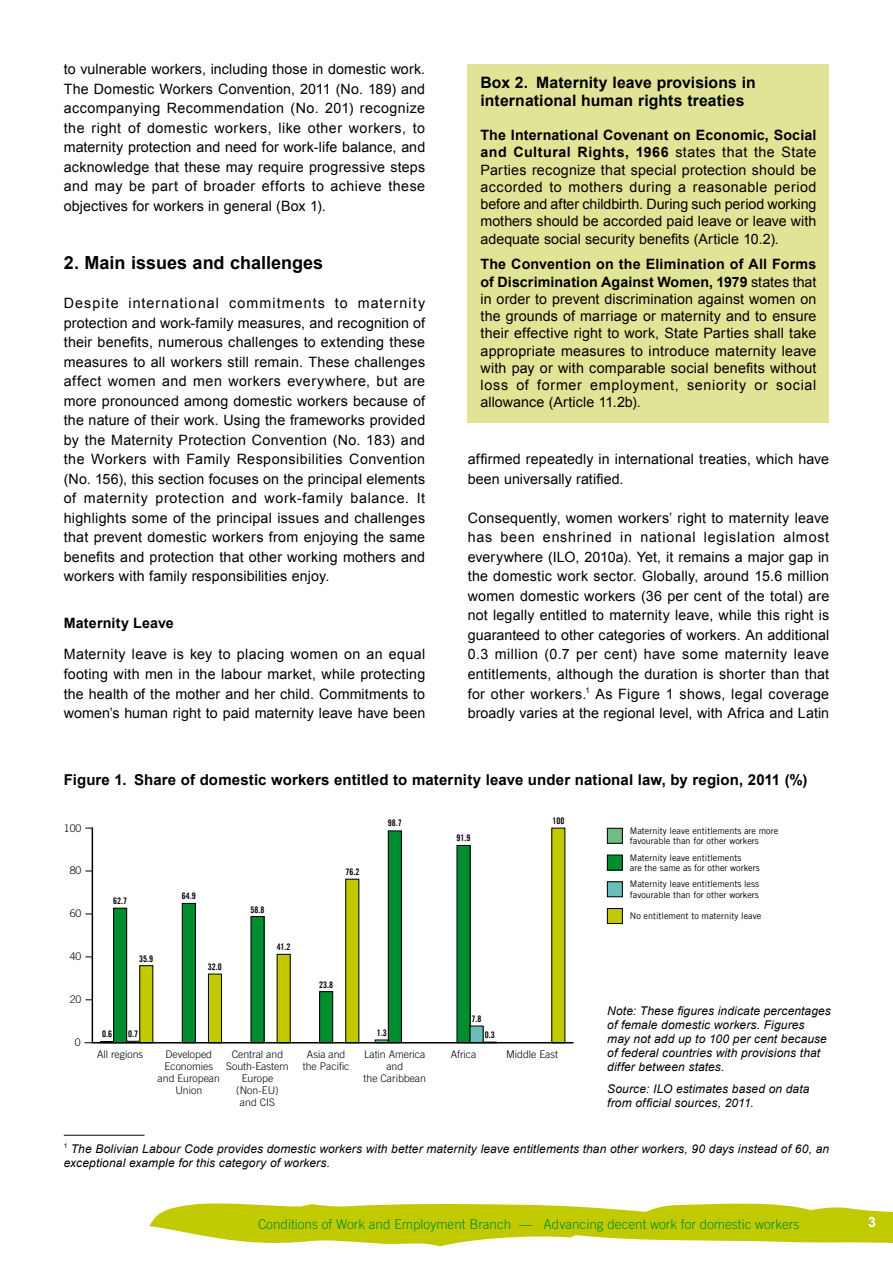
<style>
.page{position:relative;width:893px;height:1263px;background:#fff}
.page>*{position:absolute;margin:0;border:0;box-sizing:border-box;transform-origin:0 0}
.inter_1_dwpb{font:700 18px "Arial";color:#000}
.boxfigtitre_dwpb{font:700 15.75px/18px "Arial";letter-spacing:.005em;color:#000}
.boxfigtitre_dwpb-2{font:700 15px "Arial";letter-spacing:.01em;color:#000}
.txt_dwpb{font:14.25px/19.5px "Arial";letter-spacing:.01em;color:#000;text-align:justify}
.box_dwbp{font:14.25px/17.2px "Arial";letter-spacing:.005em;color:#000;text-align:justify}
.inter_2_dwpb{font:700 14.25px "Arial";letter-spacing:.01em;color:#000}
.t1{font:700 14.25px "Arial";color:#fff}
.t2{font:300 13.5px "Trade Gothic LT Com";color:#008d30}
.boxfigsource_dwpb{font:italic 12px/13.8px "Arial";letter-spacing:.01em;color:#000}
.notes_1st_dwpb{font:italic 12px/14px "Arial";letter-spacing:.01em;color:#000}
.t3{font:300 10.5px/12px "Trade Gothic LT Com";color:#000204;text-align:center}
.t4{font:9px/10.5px "Trade Gothic LT Com";color:#000204}
.t5{font:9px "Trade Gothic LT Com Bd Cn 20";color:#000204}
.s1{font-weight:700}
</style>
<div class="page">
<svg style="left:149px;top:1203px;width:744px;height:44px"></svg>
<div style="left:468px;top:64px;width:361px;height:358px;background:#e1e497"></div>
<hr style="left:64px;top:1135px;width:81px;height:1px;background:#000">
<div style="left:607px;top:828px;width:15px;height:15px;background:#72bb81"></div>
<div style="left:607px;top:828px;width:16px;height:15px;border:1px solid #000"></div>
<div style="left:607px;top:855px;width:15px;height:15px;background:#008d30"></div>
<div style="left:607px;top:855px;width:16px;height:15px;border:1px solid #000"></div>
<div style="left:607px;top:882px;width:15px;height:15px;background:#6abeb9"></div>
<div style="left:607px;top:881px;width:16px;height:16px;border:1px solid #000"></div>
<div style="left:607px;top:908px;width:15px;height:15px;background:#c1ca00"></div>
<div style="left:607px;top:908px;width:16px;height:16px;border:1px solid #000"></div>
<svg style="left:91px;top:827px;width:483px;height:217px"></svg>
<p class="txt_dwpb" style="left:64px;top:60px;width:363px">to vulnerable workers, including those in domestic work.<br>The Domestic Workers Convention, 2011 (No. 189) and accompanying Recommendation (No. 201) recognize the right of domestic workers, like other workers, to maternity protection and need for work-life balance, and acknowledge that these may require progressive steps and may be part of broader efforts to achieve these objectives for workers in general (Box 1).</p>
<p class="inter_1_dwpb" style="left:64px;top:251px;width:261px">2. Main issues and challenges</p>
<p class="txt_dwpb" style="left:64px;top:294px;width:363px">Despite international commitments to maternity protection and work-family measures, and recognition of their benefits, numerous challenges to extending these measures to all workers still remain. These challenges affect women and men workers everywhere, but are more pronounced among domestic workers because of the nature of their work. Using the frameworks provided by the Maternity Protection Convention (No. 183) and the Workers with Family Responsibilities Convention (No. 156), this section focuses on the principal elements of maternity protection and work-family balance. It highlights some of the principal issues and challenges that prevent domestic workers from enjoying the same benefits and protection that other working mothers and workers with family responsibilities enjoy.</p>
<p class="inter_2_dwpb" style="left:64px;top:614px;width:112px">Maternity Leave</p>
<p class="txt_dwpb" style="left:64px;top:645px;width:363px">Maternity leave is key to placing women on an equal footing with men in the labour market, while protecting the health of the mother and her child. Commitments to women’s human right to paid maternity leave have been</p>
<p class="boxfigtitre_dwpb" style="left:480px;top:74px;width:277px">Box 2. Maternity leave provisions in international human rights treaties</p>
<p class="box_dwbp" style="left:480px;top:127px;width:337px"><span class="s1">The International Covenant on Economic, Social and Cultural Rights, 1966</span> states that the State Parties recognize that special protection should be accorded to mothers during a reasonable period before and after childbirth. During such period working mothers should be accorded paid leave or leave with adequate social security benefits (Article 10.2).</p>
<p class="box_dwbp" style="left:480px;top:256px;width:337px"><span class="s1">The Convention on the Elimination of All Forms of Discrimination Against Women, 1979</span> states that in order to prevent discrimination against women on the grounds of marriage or maternity and to ensure their effective right to work, State Parties shall take appropriate measures to introduce maternity leave with pay or with comparable social benefits without loss of former employment, seniority or social allowance (Article 11.2b).</p>
<p class="txt_dwpb" style="left:468px;top:450px;width:363px">affirmed repeatedly in international treaties, which have been universally ratified.</p>
<p class="txt_dwpb" style="left:468px;top:508px;width:363px">Consequently, women workers’ right to maternity leave has been enshrined in national legislation almost everywhere (ILO, 2010a). Yet, it remains a major gap in the domestic work sector. Globally, around 15.6 million women domestic workers (36 per cent of the total) are not legally entitled to maternity leave, while this right is guaranteed to other categories of workers. An additional 0.3 million (0.7 per cent) have some maternity leave entitlements, although the duration is shorter than that for other workers.<sup>1</sup> As Figure 1 shows, legal coverage broadly varies at the regional level, with Africa and Latin</p>
<p class="boxfigtitre_dwpb-2" style="left:64px;top:770px;width:745px">Figure 1. Share of domestic workers entitled to maternity leave under national law, by region, 2011 (%)</p>
<p class="t3" style="left:64px;top:822px;width:19px">100</p>
<p class="t3" style="left:70px;top:864px;width:13px">80</p>
<p class="t3" style="left:70px;top:907px;width:13px">60</p>
<p class="t3" style="left:70px;top:950px;width:13px">40</p>
<p class="t3" style="left:70px;top:993px;width:13px">20</p>
<p class="t3" style="left:75px;top:1036px;width:7px">0</p>
<p class="t5" style="left:388px;top:818px;width:15px">98.7</p>
<p class="t5" style="left:552px;top:815px;width:13px">100</p>
<p class="t5" style="left:456px;top:833px;width:15px">91.9</p>
<p class="t5" style="left:345px;top:866px;width:15px">76.2</p>
<p class="t5" style="left:113px;top:895px;width:15px">62.7</p>
<p class="t5" style="left:182px;top:890px;width:15px">64.9</p>
<p class="t5" style="left:250px;top:904px;width:15px">58.8</p>
<p class="t5" style="left:277px;top:941px;width:15px">41.2</p>
<p class="t5" style="left:139px;top:953px;width:15px">35.9</p>
<p class="t5" style="left:208px;top:961px;width:15px">32.0</p>
<p class="t5" style="left:319px;top:979px;width:15px">23.8</p>
<p class="t5" style="left:472px;top:1013px;width:11px">7.8</p>
<p class="t5" style="left:102px;top:1028px;width:11px">0.6</p>
<p class="t5" style="left:128px;top:1028px;width:11px">0.7</p>
<p class="t5" style="left:377px;top:1027px;width:11px">1.3</p>
<p class="t5" style="left:485px;top:1029px;width:11px">0.3</p>
<p class="t3" style="left:97px;top:1048px;width:48px">All regions</p>
<p class="t3" style="left:158px;top:1048px;width:64px">Developed<br>Economies and European<br>Union</p>
<p class="t3" style="left:226px;top:1048px;width:64px">Central and<br>South-Eastern<br>Europe (Non-EU)<br>and CIS</p>
<p class="t3" style="left:303px;top:1048px;width:48px">Asia and the Pacific</p>
<p class="t3" style="left:364px;top:1048px;width:64px">Latin America and<br>the Caribbean</p>
<p class="t3" style="left:451px;top:1048px;width:27px">Africa</p>
<p class="t3" style="left:506px;top:1048px;width:53px">Middle East</p>
<p class="t4" style="left:630px;top:825px;width:150px">Maternity leave entitlements are more favourable than for other workers</p>
<p class="t4" style="left:630px;top:852px;width:131px">Maternity leave entitlements<br>are the same as for other workers</p>
<p class="t4" style="left:630px;top:879px;width:131px">Maternity leave entitlements less favourable than for other workers</p>
<p class="t4" style="left:630px;top:911px;width:133px">No entitlement to maternity leave</p>
<p class="boxfigsource_dwpb" style="left:607px;top:1004px;width:225px">Note: These figures indicate percentages of female domestic workers. Figures<br>may not add up to 100 per cent because of federal countries with provisions that differ between states.</p>
<p class="boxfigsource_dwpb" style="left:607px;top:1082px;width:204px">Source: ILO estimates based on data from official sources, 2011.</p>
<p class="notes_1st_dwpb" style="left:64px;top:1142px;width:767px"><sup>1</sup> The Bolivian Labour Code provides domestic workers with better maternity leave entitlements than other workers, 90 days instead of 60, an exceptional example for this category of workers.</p>
<p class="t2" style="left:258px;top:1216px;width:543px">Conditions of Work and Employment Branch — Advancing decent work for domestic workers</p>
<p class="t1" style="left:868px;top:1212px;width:9px">3</p>
</div>
